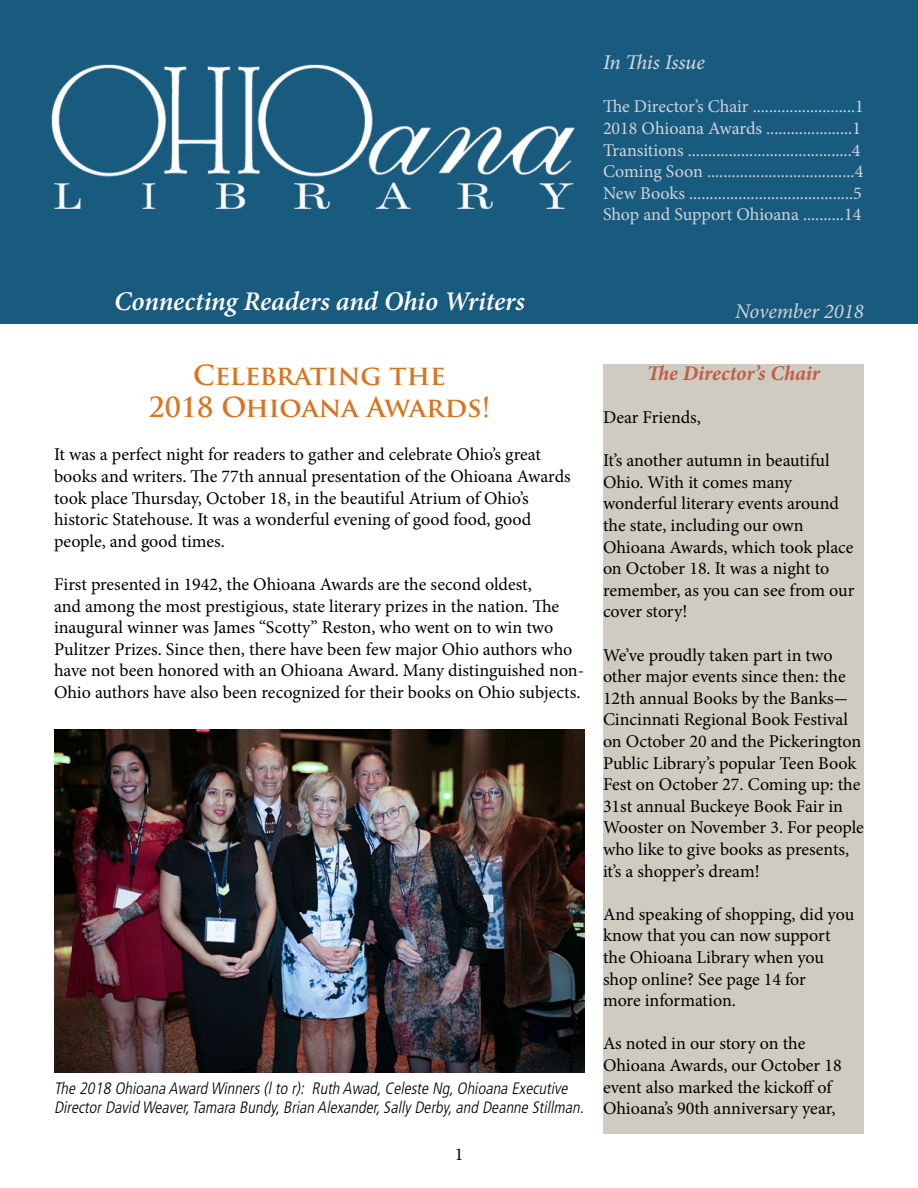
<style>
.page{position:relative;width:918px;height:1188px;background:#fff}
.page>*{position:absolute;margin:0;border:0;box-sizing:border-box;transform-origin:0 0}
.t1{font:700 27px/32.4px "Trajan Pro";color:#d9741e;text-align:center}
.t2{font:italic 600 27px "Minion Pro";letter-spacing:-.005em;color:#fff}
.t3{font:italic 700 21px "Minion Pro";letter-spacing:-.005em;color:#c25d44}
.t4{font:italic 21px "Minion Pro";color:#cfd3d9}
.t5{font:italic 500 21px "Minion Pro";letter-spacing:-.01em;color:#cfd3d9}
.t6{font:18px/21.6px "Minion Pro";color:#000}
.t7{font:18px/21.6px "Minion Pro";letter-spacing:-.005em;color:#cfd3d9}
.t8{font:italic 300 condensed 16.5px/19.8px "Frutiger LT Std";color:#000}
.s1{font-family:"Sentinel"}
</style>
<div class="page">
<div style="left:0;top:0;width:918px;height:324px;background:#195b7f"></div>
<div style="left:603px;top:364px;width:261px;height:770px;background:#cfcbc0"></div>
<img style="left:54px;top:729px;width:531px;height:343px">
<p class="t5" style="left:603px;top:48px;width:103px">In This Issue</p>
<p class="t7" style="left:603px;top:96px;width:262px">The Director’s Chair .........................1<br>2018 Ohioana Awards .....................1<br>Transitions ........................................4<br>Coming Soon ....................................4<br>New Books ........................................5<br>Shop and Support Ohioana ..........14</p>
<h1 class="t2" style="left:114px;top:282px;width:412px">Connecting Readers and Ohio Writers</h1>
<p class="t4" style="left:735px;top:297px;width:130px">November 2018</p>
<h1 class="t1" style="left:148px;top:359px;width:344px">Celebrating the<br>2018 Ohioana Awards!</h1>
<p class="t6" style="left:54px;top:444px;width:518px">It was a perfect night for readers to gather and celebrate Ohio’s great books and writers. The 77th annual presentation of the Ohioana Awards took place Thursday, October 18, in the beautiful Atrium of Ohio’s historic Statehouse. It was a wonderful evening of good food, good people, and good times.</p>
<p class="t6" style="left:54px;top:573px;width:532px">First presented in 1942, the Ohioana Awards are the second oldest,<br>and among the most prestigious, state literary prizes in the nation. The inaugural winner was James “Scotty” Reston, who went on to win two Pulitzer Prizes. Since then, there have been few major Ohio authors who have not been honored with an Ohioana Award. Many distinguished non-Ohio authors have also been recognized for their books on Ohio subjects.</p>
<p class="t8" style="left:54px;top:1078px;width:535px">The 2018 Ohioana Award Winners(lto r): Ruth Awad,Celeste Ng,Ohioana Executive<br>DirectorDavid Weaver,Tamara Bundy,Brian Alexander,SallyDerby,and Deanne Stillman.</p>
<p class="t6" style="left:455px;top:1143px;width:10px">1</p>
<p class="t3" style="left:647px;top:358px;width:175px">The Director’s Chair</p>
<p class="t6" style="left:603px;top:407px;width:100px">Dear Friends,</p>
<p class="t6" style="left:603px;top:450px;width:253px">It’s another autumn in beautiful<br>Ohio. With it comes many wonderful literary events around the state, including our own<br>Ohioana Awards, which took place on October 18. It was a night to remember, as you can see from our cover story!</p>
<p class="t6" style="left:603px;top:644px;width:262px">We’ve proudly taken part in two other major events since then: the<br>12th annual Books by the Banks<span class="s1">—<br></span>Cincinnati Regional Book Festival on October 20 and the Pickerington<br>Public Library’s popular Teen Book<br>Fest on October 27. Coming up: the<br>31st annual Buckeye Book Fair in<br>Wooster on November 3. For people who like to give books as presents, it’s a shopper’s dream!</p>
<p class="t6" style="left:603px;top:903px;width:253px">And speaking of shopping, did you know that you can now support the Ohioana Library when you shop online? See page 14 for<br>more information.</p>
<p class="t6" style="left:603px;top:1033px;width:240px">As noted in our story on the<br>Ohioana Awards, our October 18 event also marked the kickoff of<br>Ohioana’s 90th anniversary year,</p>
</div>
